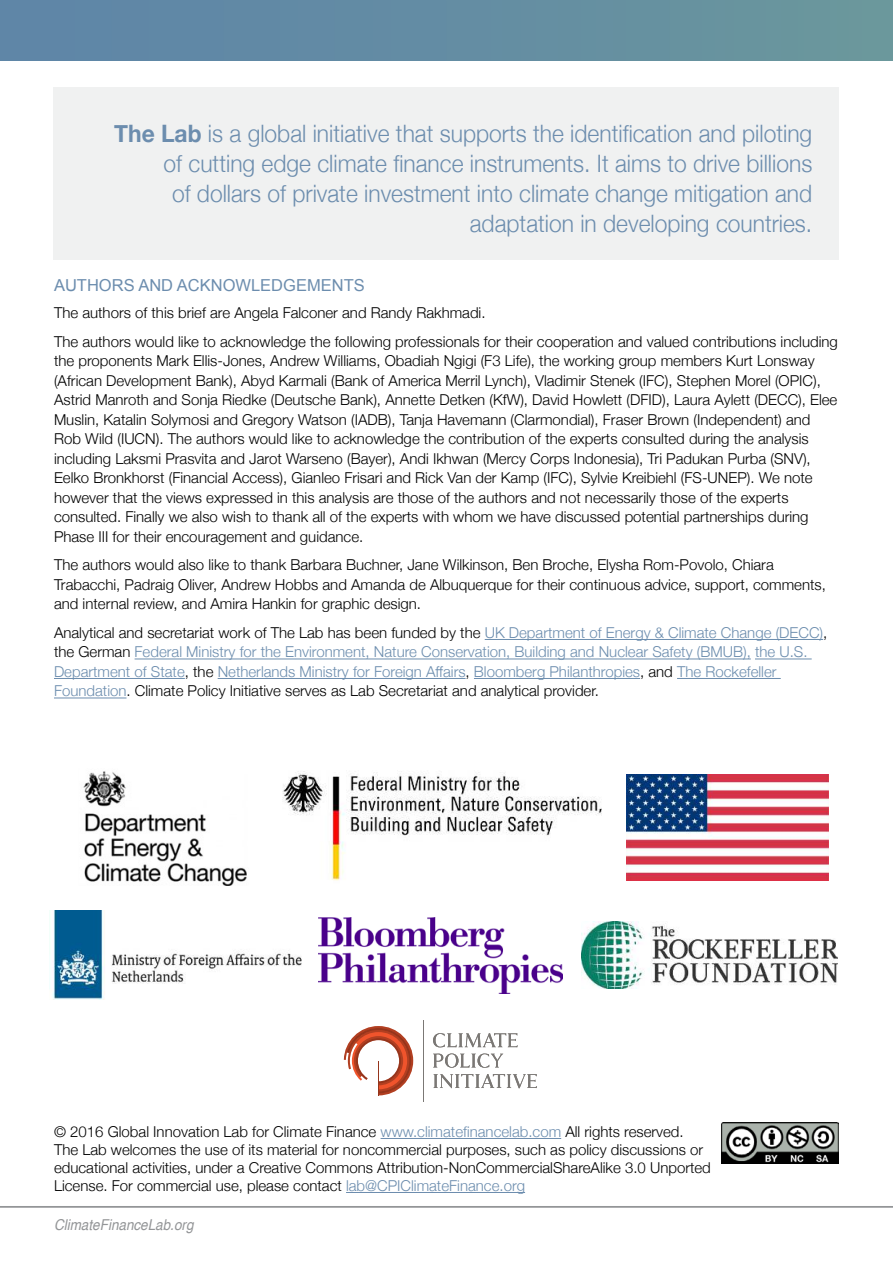
<style>
.page{position:relative;width:893px;height:1263px;background:#fff}
.page>*{position:absolute;margin:0;border:0;box-sizing:border-box;transform-origin:0 0}
.t1{font:300 24px/30px "Helvetica Neue";color:#6c8dae;text-align:right;scale:.95 1}
.t2{font:16.5px "Arial";color:#6c8dae}
.t3{font:300 15px/19.5px "Helvetica Neue";color:#000}
.t4{font:300 15px/19.5px "Helvetica Neue";color:#6c8dae}
.t5{font:italic 15px "Helvetica";color:#939597;scale:.9 1}
.s1{font-weight:700}
.s2{color:#000}
.s3{color:#6c8dae}
</style>
<div class="page">
<img style="left:0;top:0;width:893px;height:60px">
<hr style="left:0;top:1206px;width:893px;height:1px;background:#939597">
<hr style="left:485px;top:639px;width:338px;height:1px;background:#6c8dae">
<hr style="left:135px;top:659px;width:616px;height:1px;background:#6c8dae">
<hr style="left:755px;top:659px;width:57px;height:1px;background:#6c8dae">
<hr style="left:54px;top:678px;width:131px;height:1px;background:#6c8dae">
<hr style="left:218px;top:678px;width:248px;height:1px;background:#6c8dae">
<hr style="left:474px;top:678px;width:166px;height:1px;background:#6c8dae">
<hr style="left:677px;top:678px;width:104px;height:1px;background:#6c8dae">
<hr style="left:54px;top:698px;width:73px;height:1px;background:#6c8dae">
<div style="left:53px;top:87px;width:786px;height:173px;background:#f0f1f1"></div>
<hr style="left:381px;top:1138px;width:180px;height:1px;background:#6c8dae">
<hr style="left:346px;top:1192px;width:179px;height:1px;background:#6c8dae">
<img style="left:721px;top:1122px;width:118px;height:42px">
<img style="left:282px;top:771px;width:319px;height:110px">
<img style="left:83px;top:771px;width:164px;height:115px">
<img style="left:626px;top:775px;width:202px;height:105px">
<img style="left:49px;top:910px;width:253px;height:90px">
<img style="left:318px;top:917px;width:244px;height:76px">
<img style="left:582px;top:921px;width:256px;height:68px">
<svg style="left:344px;top:1026px;width:69px;height:69px"></svg>
<hr style="left:378px;top:1061px;width:1px;height:34px;background:#9fa1a3">
<svg style="left:433px;top:1033px;width:85px;height:14px"></svg>
<svg style="left:433px;top:1053px;width:70px;height:15px"></svg>
<svg style="left:433px;top:1074px;width:104px;height:14px"></svg>
<hr style="left:423px;top:1020px;width:1px;height:81px;background:#7b7875">
<p class="t1" style="left:114px;top:117px;width:736px"><span class="s1">The Lab</span> is a global initiative that supports the identification and piloting of cutting edge climate finance instruments. It aims to drive billions<br>of dollars of private investment into climate change mitigation and adaptation in developing countries.</p>
<p class="t2" style="left:54px;top:279px;width:312px">AUTHORS AND ACKNOWLEDGEMENTS</p>
<p class="t3" style="left:54px;top:300px;width:785px;line-height:28.5px">The authors of this brief are Angela Falconer and Randy Rakhmadi.<br>The authors would like to acknowledge the following professionals for their cooperation and valued contributions including</p>
<p class="t3" style="left:54px;top:352px;width:785px">the proponents Mark Ellis-Jones, Andrew Williams, Obadiah Ngigi (F3 Life), the working group members Kurt Lonsway (African Development Bank), Abyd Karmali (Bank of America Merril Lynch), Vladimir Stenek (IFC), Stephen Morel (OPIC), Astrid Manroth and Sonja Riedke (Deutsche Bank), Annette Detken (KfW), David Howlett (DFID), Laura Aylett (DECC), Elee Muslin, Katalin Solymosi and Gregory Watson (IADB), Tanja Havemann (Clarmondial), Fraser Brown (Independent) and Rob Wild (IUCN). The authors would like to acknowledge the contribution of the experts consulted during the analysis including Laksmi Prasvita and Jarot Warseno (Bayer), Andi Ikhwan (Mercy Corps Indonesia), Tri Padukan Purba (SNV), Eelko Bronkhorst (Financial Access), Gianleo Frisari and Rick Van der Kamp (IFC), Sylvie Kreibiehl (FS-UNEP). We note however that the views expressed in this analysis are those of the authors and not necessarily those of the experts consulted. Finally we also wish to thank all of the experts with whom we have discussed potential partnerships during Phase III for their encouragement and guidance.</p>
<p class="t3" style="left:54px;top:556px;width:773px">The authors would also like to thank Barbara Buchner, Jane Wilkinson, Ben Broche, Elysha Rom-Povolo, Chiara<br>Trabacchi, Padraig Oliver, Andrew Hobbs and Amanda de Albuquerque for their continuous advice, support, comments, and internal review, and Amira Hankin for graphic design.</p>
<p class="t4" style="left:54px;top:624px;width:775px"><span class="s2">Analytical and secretariat work of The Lab has been funded by the</span> UK Department of Energy &amp; Climate Change (DECC)<span class="s2">, the German</span> Federal Ministry for the Environment, Nature Conservation, Building and Nuclear Safety (BMUB), the U.S.<br>Department of State<span class="s2">, the</span> Netherlands Ministry for Foreign Affairs<span class="s2">,</span> Bloomberg Philanthropies<span class="s2">, and</span> The Rockefeller Foundation<span class="s2">. Climate Policy Initiative serves as Lab Secretariat and analytical provider.</span></p>
<p class="t3" style="left:54px;top:1123px;width:658px;line-height:18px">© 2016 Global Innovation Lab for Climate Finance <span class="s3">www.climatefinancelab.com</span> All rights reserved.<br>The Lab welcomes the use of its material for noncommercial purposes, such as policy discussions or educational activities, under a Creative Commons Attribution-NonCommercialShareAlike 3.0 Unported License. For commercial use, please contact <span class="s3">lab@CPIClimateFinance.org</span></p>
<p class="t5" style="left:54px;top:1218px;width:157px">ClimateFinanceLab.org</p>
</div>
